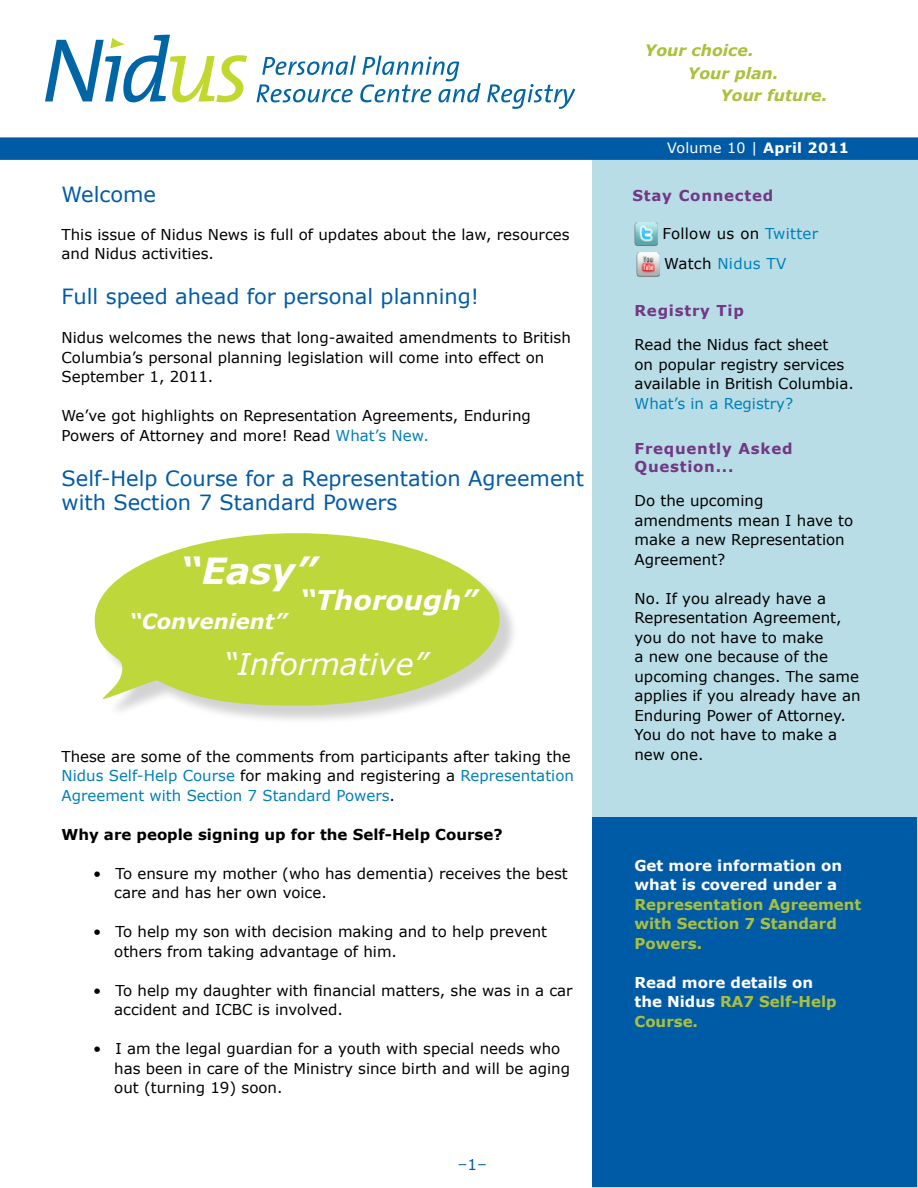
<style>
.page{position:relative;width:918px;height:1188px;background:#fff}
.page>*{position:absolute;margin:0;border:0;box-sizing:border-box;transform-origin:0 0}
.t1{font:italic 700 36px "Verdana";color:#fff}
.t2{font:italic 30px "Verdana";color:#fff}
.t3{font:italic 700 27px "Verdana";color:#fff}
.t4{font:21px/24px "Verdana";color:#005ba7}
.t5{font:italic 700 21px "Verdana";color:#fff}
.t6{font:italic 700 15.75px "Verdana";color:#abc03b}
.t7{font:15px/19.5px "Verdana";color:#000}
.t8{font:700 15px/19.5px "Verdana";color:#fff}
.t9{font:700 15px/18px "Verdana";letter-spacing:.05em;color:#713884}
.t10{font:700 15px/19.5px "Verdana";color:#abc03b}
.t11{font:700 15px "Verdana";color:#000}
.t12{font:15px/30px "Verdana";letter-spacing:.02em;color:#000}
.t13{font:15px "Verdana";color:#0080b5}
.t14{font:15px "Verdana";color:#005ba7}
.t15{font:14.25px "Verdana";letter-spacing:.02em;color:#fff}
.s1{color:#0080b5}
.s2{font-weight:700}
.s3{color:#abc03b}
</style>
<div class="page">
<div style="left:592px;top:147px;width:326px;height:1041px;background:#b9dde7"></div>
<div style="left:0;top:137px;width:918px;height:23px;background:#005ba7"></div>
<svg style="left:257px;top:56px;width:224px;height:46px"></svg>
<svg style="left:487px;top:84px;width:88px;height:25px"></svg>
<svg style="left:45px;top:35px;width:202px;height:67px"></svg>
<img style="left:634px;top:222px;width:24px;height:24px">
<img style="left:636px;top:252px;width:24px;height:25px">
<div style="left:98px;top:536px;width:421px;height:189px;background:#000;opacity:.18"></div>
<svg style="left:95px;top:533px;width:405px;height:173px;background:#c9dd61"></svg>
<div style="left:592px;top:817px;width:325px;height:370px;background:#005ba7"></div>
<h3 class="t4" style="left:62px;top:182px;width:96px">Welcome</h3>
<p class="t7" style="left:62px;top:224px;width:510px">This issue of Nidus News is full of updates about the law, resources and Nidus activities.</p>
<h3 class="t4" style="left:62px;top:284px;width:419px">Full speed ahead for personal planning!</h3>
<p class="t7" style="left:62px;top:327px;width:511px">Nidus welcomes the news that long-awaited amendments to British<br>Columbia’s personal planning legislation will come into effect on<br>September 1, 2011.</p>
<p class="t7" style="left:62px;top:405px;width:471px">We’ve got highlights on Representation Agreements, Enduring<br>Powers of Attorney and more! Read <span class="s1">What’s New.</span></p>
<h3 class="t4" style="left:62px;top:465px;width:524px">Self-Help Course for a Representation Agreement with Section 7 Standard Powers</h3>
<h1 class="t1" style="left:181px;top:548px;width:137px">“Easy”</h1>
<h3 class="t5" style="left:129px;top:608px;width:159px">“Convenient”</h3>
<h3 class="t3" style="left:300px;top:583px;width:179px">“Thorough”</h3>
<h2 class="t2" style="left:224px;top:645px;width:205px">“Informative”</h2>
<p class="t7" style="left:62px;top:746px;width:514px">These are some of the comments from participants after taking the<br><span class="s1">Nidus Self-Help Course</span> for making and registering a <span class="s1">Representation<br>Agreement with Section 7 Standard Powers</span>.</p>
<p class="t11" style="left:62px;top:825px;width:443px">Why are people signing up for the Self-Help Course?</p>
<p class="t7" style="left:114px;top:863px;width:455px;text-indent:-21px">• To ensure my mother (who has dementia) receives the best care and has her own voice.</p>
<p class="t7" style="left:114px;top:921px;width:434px;text-indent:-21px">• To help my son with decision making and to help prevent others from taking advantage of him.</p>
<p class="t7" style="left:114px;top:980px;width:460px;text-indent:-21px">• To help my daughter with financial matters, she was in a car accident and ICBC is involved.</p>
<p class="t7" style="left:114px;top:1038px;width:457px;text-indent:-21px">• I am the legal guardian for a youth with special needs who has been in care of the Ministry since birth and will be aging out (turning 19) soon.</p>
<p class="t14" style="left:467px;top:1155px;width:11px">1</p>
<p class="t6" style="left:645px;top:41px;width:110px">Your choice.</p>
<p class="t6" style="left:688px;top:63px;width:92px">Your plan.</p>
<p class="t6" style="left:720px;top:86px;width:109px">Your future.</p>
<p class="t15" style="left:667px;top:138px;width:183px">Volume 10 | <span class="s2">April 2011</span></p>
<p class="t9" style="left:633px;top:186px;width:142px">Stay Connected</p>
<p class="t12" style="left:663px;top:218px;width:157px">Follow us on <span class="s1">Twitter<br></span>Watch <span class="s1">Nidus TV</span></p>
<p class="t9" style="left:634px;top:301px;width:111px">Registry Tip</p>
<p class="t7" style="left:634px;top:335px;width:221px">Read the Nidus fact sheet<br>on popular registry services available in British Columbia.</p>
<p class="t13" style="left:634px;top:394px;width:160px">What’s in a Registry?</p>
<p class="t9" style="left:634px;top:439px;width:160px">Frequently Asked<br>Question...</p>
<p class="t7" style="left:634px;top:491px;width:220px">Do the upcoming amendments mean I have to make a new Representation<br>Agreement?</p>
<p class="t7" style="left:634px;top:588px;width:228px">No. If you already have a<br>Representation Agreement, you do not have to make<br>a new one because of the upcoming changes. The same applies if you already have an<br>Enduring Power of Attorney.<br>You do not have to make a new one.</p>
<p class="t8" style="left:634px;top:855px;width:209px">Get more information on what is covered under a</p>
<p class="t10" style="left:634px;top:894px;width:228px">Representation Agreement with Section 7 Standard<br>Powers.</p>
<p class="t8" style="left:634px;top:972px;width:204px">Read more details on the Nidus <span class="s3">RA7 Self-Help<br>Course.</span></p>
</div>
